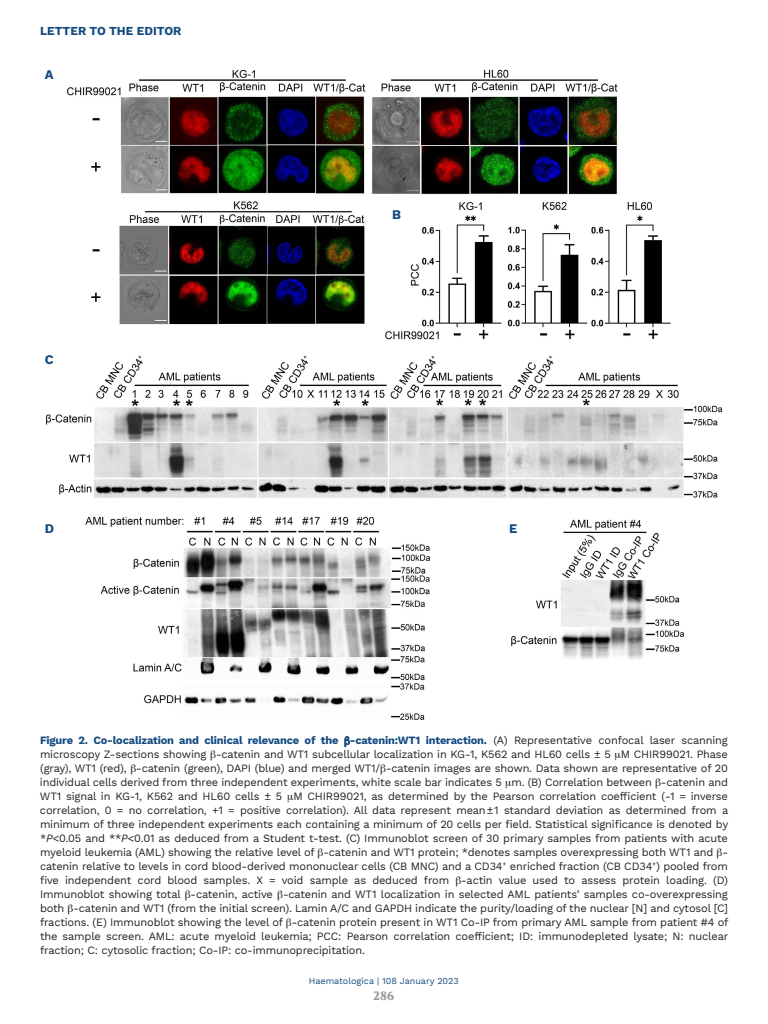
<style>
.page{position:relative;width:768px;height:1024px;background:#fff}
.page>*{position:absolute;margin:0;border:0;box-sizing:border-box;transform-origin:0 0}
.t1{font:700 13px "Work Sans";color:#134a80}
.t2{font:700 12px "Work Sans";color:#134a80}
.t3{font:700 12px "Volkhov";color:#939598}
.t4{font:11px/14px "Work Sans";letter-spacing:-.015em;color:#231f20;text-align:justify}
.t5{font:9px "Work Sans";color:#134a80}
.s1{font-weight:700;color:#134a80}
.s2{font-style:italic}
</style>
<div class="page">
<img style="left:46px;top:69px;width:677px;height:651px">
<p class="t2" style="left:40px;top:24px;width:143px">LETTER TO THE EDITOR</p>
<p class="t1" style="left:45px;top:67px;width:10px">A</p>
<p class="t1" style="left:45px;top:352px;width:10px">C</p>
<p class="t1" style="left:392px;top:207px;width:10px">B</p>
<p class="t1" style="left:45px;top:521px;width:11px">D</p>
<p class="t1" style="left:509px;top:521px;width:10px">E</p>
<p class="t4" style="left:40px;top:734px;width:690px"><span class="s1">Figure 2. Co-localization and clinical relevance of the -catenin:WT1 interaction.</span> (A) Representative confocal laser scanning microscopy Z-sections showing -catenin and WT1 subcellular localization in KG-1, K562 and HL60 cells ± 5 M CHIR99021. Phase (gray), WT1 (red), -catenin (green), DAPI (blue) and merged WT1/ -catenin images are shown. Data shown are representative of 20 individual cells derived from three independent experiments, white scale bar indicates 5 m. (B) Correlation between -catenin and WT1 signal in KG-1, K562 and HL60 cells ± 5 M CHIR99021, as determined by the Pearson correlation coefficient (-1 = inverse correlation, 0 = no correlation, +1 = positive correlation). All data represent mean ± 1 standard deviation as determined from a minimum of three independent experiments each containing a minimum of 20 cells per field. Statistical significance is denoted by *<span class="s2">P</span>&lt;0.05 and **<span class="s2">P</span>&lt;0.01 as deduced from a Student t-test. (C) Immunoblot screen of 30 primary samples from patients with acute myeloid leukemia (AML) showing the relative level of -catenin and WT1 protein; *denotes samples overexpressing both WT1 and - catenin relative to levels in cord blood-derived mononuclear cells (CB MNC) and a CD34<sup>+</sup> enriched fraction (CB CD34<sup>+</sup>) pooled from five independent cord blood samples. X = void sample as deduced from -actin value used to assess protein loading. (D)<br>Immunoblot showing total -catenin, active -catenin and WT1 localization in selected AML patients’ samples co-overexpressing both -catenin and WT1 (from the initial screen). Lamin A/C and GAPDH indicate the purity/loading of the nuclear [N] and cytosol [C] fractions. (E) Immunoblot showing the level of -catenin protein present in WT1 Co-IP from primary AML sample from patient #4 of the sample screen. AML: acute myeloid leukemia; PCC: Pearson correlation coefficient; ID: immunodepleted lysate; N: nuclear fraction; C: cytosolic fraction; Co-IP: co-immunoprecipitation.</p>
<p class="t5" style="left:309px;top:976px;width:151px">Haematologica | 108 January 2023</p>
<p class="t3" style="left:373px;top:988px;width:22px">286</p>
</div>
